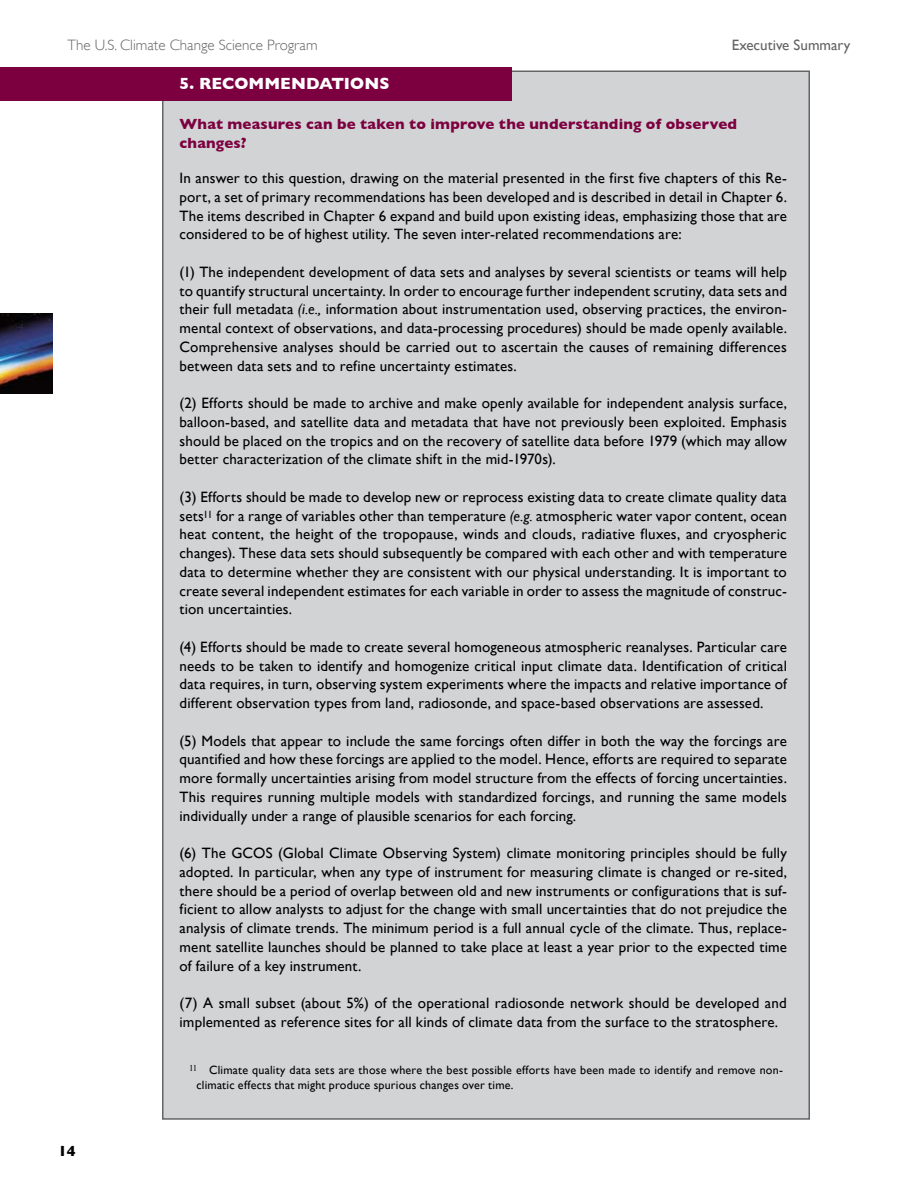
<style>
.page{position:relative;width:918px;height:1188px;background:#fff}
.page>*{position:absolute;margin:0;border:0;box-sizing:border-box;transform-origin:0 0}
.t1{font:700 16.5px "Gill Sans";letter-spacing:.005em;color:#fff}
.t2{font:15px/18.8px "Gill Sans";letter-spacing:.01em;color:#000;text-align:justify}
.t3{font:700 15px/18.8px "Gill Sans";letter-spacing:.015em;color:#7c0040}
.t4{font:300 15px "Gill Sans";color:#636466}
.t5{font:15px "Gill Sans";color:#636466}
.t6{font:700 15px "Gill Sans";color:#000}
.t7{font:12px/15px "Gill Sans";letter-spacing:.02em;color:#000}
.s1{font-style:italic}
</style>
<div class="page">
<img style="left:0;top:314px;width:52px;height:79px">
<div style="left:163px;top:71px;width:646px;height:1048px;background:#d1d3d4"></div>
<div style="left:0;top:68px;width:511px;height:33px;background:#7c0040"></div>
<p class="t4" style="left:68px;top:36px;width:252px">The U.S. Climate Change Science Program</p>
<p class="t5" style="left:732px;top:36px;width:120px">Executive Summary</p>
<p class="t6" style="left:58px;top:1142px;width:18px">14</p>
<p class="t1" style="left:180px;top:74px;width:84px">5. Recomme</p>
<p class="t1" style="left:291px;top:74px;width:39px">ndati</p>
<p class="t1" style="left:350px;top:74px;width:39px">ons</p>
<p class="t3" style="left:180px;top:115px;width:559px">What measures can be taken to improve the understanding of observed changes?</p>
<p class="t2" style="left:180px;top:169px;width:609px">In answer to this question, drawing on the material presented in the first five chapters of this Re&shy;port, a set of primary recommendations has been developed and is described in detail in Chapter 6.<br>The items described in Chapter 6 expand and build upon existing ideas, emphasizing those that are considered to be of highest utility. The seven inter-related recommendations are:</p>
<p class="t2" style="left:180px;top:262px;width:609px">(1) The independent development of data sets and analyses by several scientists or teams will help to quantify structural uncertainty. In order to encourage further independent scrutiny, data sets and their full metadata <span class="s1">(i.e.,</span> information about instrumentation used, observing practices, the environ&shy;mental context of observations, and data-processing procedures) should be made openly available.<br>Comprehensive analyses should be carried out to ascertain the causes of remaining differences between data sets and to refine uncertainty estimates.</p>
<p class="t2" style="left:180px;top:394px;width:609px">(2) Efforts should be made to archive and make openly available for independent analysis surface, balloon-based, and satellite data and metadata that have not previously been exploited. Emphasis should be placed on the tropics and on the recovery of satellite data before 1979 (which may allow better characterization of the climate shift in the mid-1970s).</p>
<p class="t2" style="left:180px;top:487px;width:609px">(3) Efforts should be made to develop new or reprocess existing data to create climate quality data sets<sup>11</sup> for a range of variables other than temperature <span class="s1">(e.g.</span> atmospheric water vapor content, ocean heat content, the height of the tropopause, winds and clouds, radiative fluxes, and cryospheric changes). These data sets should subsequently be compared with each other and with temperature data to determine whether they are consistent with our physical understanding. It is important to create several independent estimates for each variable in order to assess the magnitude of construc&shy;tion uncertainties.</p>
<p class="t2" style="left:180px;top:637px;width:609px">(4) Efforts should be made to create several homogeneous atmospheric reanalyses. Particular care needs to be taken to identify and homogenize critical input climate data. Identification of critical data requires, in turn, observing system experiments where the impacts and relative importance of different observation types from land, radiosonde, and space-based observations are assessed.</p>
<p class="t2" style="left:180px;top:731px;width:609px">(5) Models that appear to include the same forcings often differ in both the way the forcings are quantified and how these forcings are applied to the model. Hence, efforts are required to separate more formally uncertainties arising from model structure from the effects of forcing uncertainties.<br>This requires running multiple models with standardized forcings, and running the same models individually under a range of plausible scenarios for each forcing.</p>
<p class="t2" style="left:180px;top:844px;width:609px">(6) The GCOS (Global Climate Observing System) climate monitoring principles should be fully adopted. In particular, when any type of instrument for measuring climate is changed or re-sited, there should be a period of overlap between old and new instruments or configurations that is suf&shy;ficient to allow analysts to adjust for the change with small uncertainties that do not prejudice the analysis of climate trends. The minimum period is a full annual cycle of the climate. Thus, replace&shy;ment satellite launches should be planned to take place at least a year prior to the expected time of failure of a key instrument.</p>
<p class="t2" style="left:180px;top:994px;width:609px">(7) A small subset (about 5%) of the operational radiosonde network should be developed and implemented as reference sites for all kinds of climate data from the surface to the stratosphere.</p>
<p class="t7" style="left:196px;top:1062px;width:588px;text-indent:-7px"><sup>11</sup> Climate quality data sets are those where the best possible efforts have been made to identify and remove non&shy;climatic effects that might produce spurious changes over time.</p>
</div>
